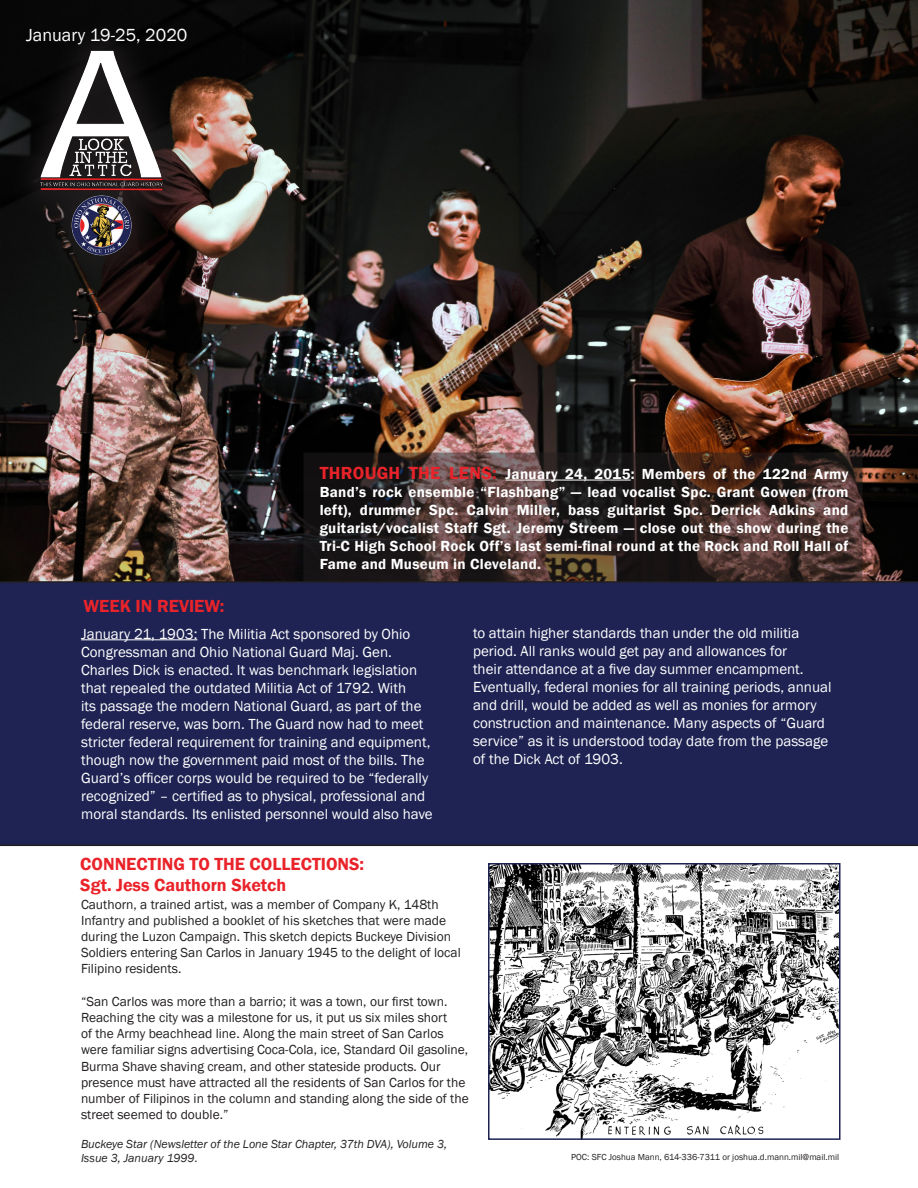
<style>
.page{position:relative;width:918px;height:1188px;background:#fff}
.page>*{position:absolute;margin:0;border:0;box-sizing:border-box;transform-origin:0 0}
.t1{font:600 18px "Franklin Gothic";color:#ea232a}
.t2{font:18px "Franklin Gothic";color:#fff}
.t3{font:15px/18px "Franklin Gothic";color:#fff}
.t4{font:600 15px/18px "Franklin Gothic";letter-spacing:.02em;color:#fff;text-align:justify}
.t5{font:13.5px/16.2px "Franklin Gothic";color:#231f20}
.t6{font:italic 12px/14.4px "Franklin Gothic";color:#231f20}
.t7{font:9px "Franklin Gothic";color:#231f20}
.s1{font-size:18px;color:#ea232a}
.s2{font-size:18px;color:#d1232a}
</style>
<div class="page">
<img style="left:1px;top:0;width:917px;height:581px">
<svg style="left:306px;top:456px;width:553px;height:125px;background:#372826"></svg>
<div style="left:303px;top:453px;width:559px;height:141px;border:2px solid #231f20"></div>
<div style="left:0;top:581px;width:918px;height:265px;background:#1e2353"></div>
<hr style="left:81px;top:639px;width:116px;height:1px;background:#fff">
<hr style="left:506px;top:480px;width:125px;height:1px;background:#fff">
<img style="left:491px;top:866px;width:347px;height:271px">
<div style="left:488px;top:863px;width:353px;height:277px;border:2px solid #1e2353"></div>
<div style="left:6px;top:15px;width:192px;height:275px;background:#231f20;opacity:.75"></div>
<img style="left:37px;top:41px;width:128px;height:222px">
<p class="t2" style="left:26px;top:24px;width:163px">January 19-25, 2020</p>
<p class="t1" style="left:84px;top:595px;width:143px">WEEK IN REVIEW:</p>
<p class="t4" style="left:320px;top:465px;width:530px"><span class="s1">THROUGH THE LENS</span><span class="s2">:</span> January 24, 2015: Members of the 122nd Army Band’s rock ensemble “Flashbang” — lead vocalist Spc. Grant Gowen (from left), drummer Spc. Calvin Miller, bass guitarist Spc. Derrick Adkins and guitarist/vocalist Staff Sgt. Jeremy Streem — close out the show during the Tri-C High School Rock Off’s last semi-final round at the Rock and Roll Hall of Fame and Museum in Cleveland.</p>
<p class="t3" style="left:81px;top:625px;width:353px">January 21, 1903: The Militia Act sponsored by Ohio Congressman and Ohio National Guard Maj. Gen.<br>Charles Dick is enacted. It was benchmark legislation that repealed the outdated Militia Act of 1792. With<br>its passage the modern National Guard, as part of the federal reserve, was born. The Guard now had to meet stricter federal requirement for training and equipment, though now the government paid most of the bills. The Guard’s officer corps would be required to be “federally recognized” – certified as to physical, professional and moral standards. Its enlisted personnel would also have</p>
<p class="t1" style="left:80px;top:853px;width:286px">CONNECTING TO THE COLLECTIONS:</p>
<p class="t1" style="left:80px;top:874px;width:208px">Sgt. Jess Cauthorn Sketch</p>
<p class="t3" style="left:473px;top:625px;width:360px">to attain higher standards than under the old militia period. All ranks would get pay and allowances for<br>their attendance at a five day summer encampment.<br>Eventually, federal monies for all training periods, annual and drill, would be added as well as monies for armory construction and maintenance. Many aspects of “Guard service” as it is understood today date from the passage of the Dick Act of 1903.</p>
<p class="t5" style="left:81px;top:896px;width:381px">Cauthorn, a trained artist, was a member of Company K, 148th Infantry and published a booklet of his sketches that were made during the Luzon Campaign. This sketch depicts Buckeye Division Soldiers entering San Carlos in January 1945 to the delight of local Filipino residents.</p>
<p class="t5" style="left:81px;top:994px;width:389px">“San Carlos was more than a barrio; it was a town, our first town.<br>Reaching the city was a milestone for us, it put us six miles short<br>of the Army beachhead line. Along the main street of San Carlos were familiar signs advertising Coca-Cola, ice, Standard Oil gasoline, Burma Shave shaving cream, and other stateside products. Our presence must have attracted all the residents of San Carlos for the number of Filipinos in the column and standing along the side of the street seemed to double.”</p>
<p class="t6" style="left:81px;top:1137px;width:368px">Buckeye Star (Newsletter of the Lone Star Chapter, 37th DVA), Volume 3,<br>Issue 3, January 1999.</p>
<p class="t7" style="left:571px;top:1152px;width:269px">POC: SFC Joshua Mann, 614-336-7311 or joshua.d.mann.mil@mail.mil</p>
</div>
